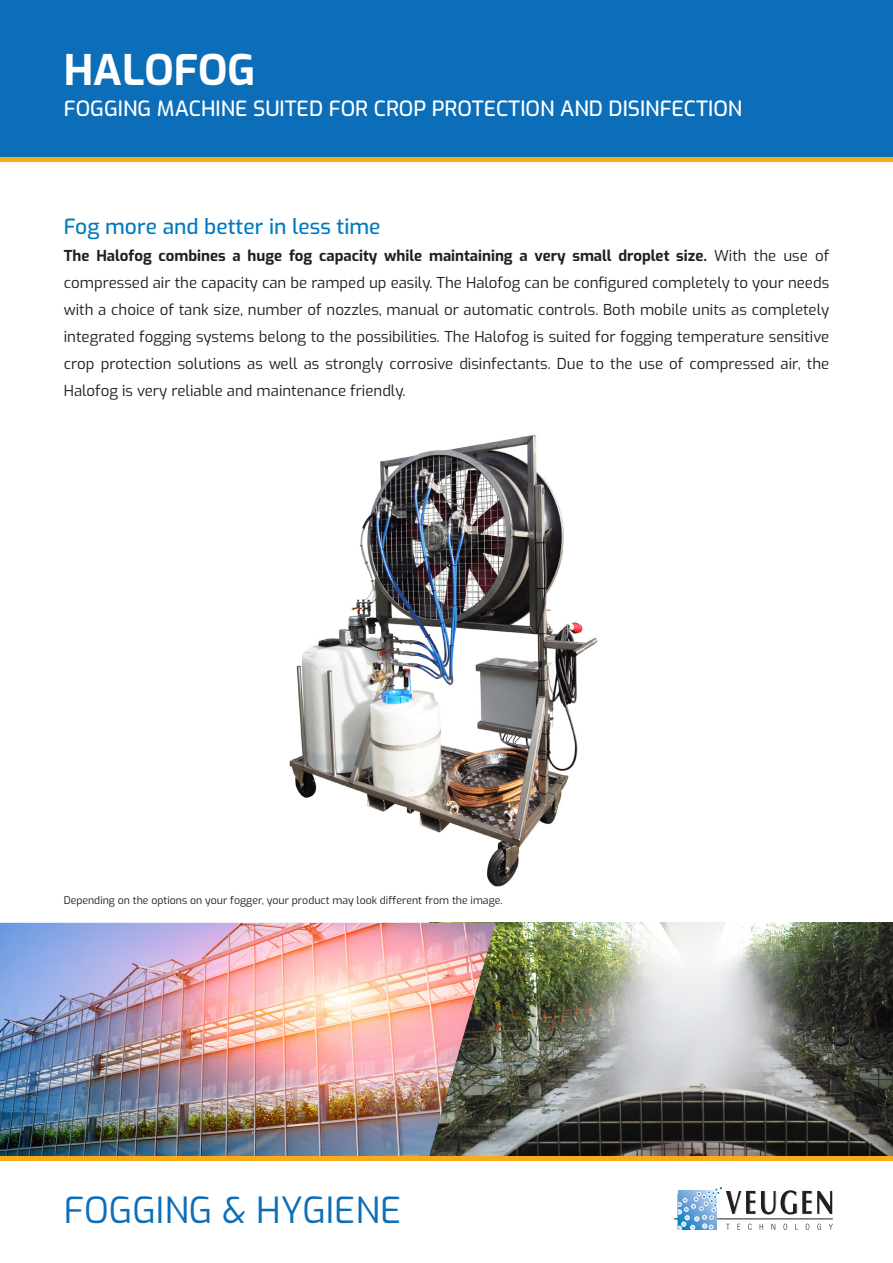
<style>
.page{position:relative;width:893px;height:1263px;background:#fff}
.page>*{position:absolute;margin:0;border:0;box-sizing:border-box;transform-origin:0 0}
.t1{font:700 42px "Exo";color:#fff}
.Folder_kop{font:36px "Exo";color:#0c6eb8}
.t2{font:500 21px "Exo";color:#fff}
.t3{font:500 21px "Exo";color:#0079c2}
.t4{font:15px/27px "Exo";color:#231f20;text-align:justify}
.t5{font:10.5px "Exo";color:#231f20}
.s1{font-weight:700}
</style>
<div class="page">
<div style="left:0;top:0;width:893px;height:157px;background:#0c6eb8"></div>
<div style="left:0;top:157px;width:893px;height:5px;background:#faab1a"></div>
<hr style="left:674px;top:1218px;width:159px;height:1px;background:#231f20">
<svg style="left:677px;top:1186px;width:156px;height:44px"></svg>
<img style="left:289px;top:434px;width:309px;height:453px">
<img style="left:496px;top:923px;width:397px;height:234px">
<img style="left:0;top:923px;width:496px;height:234px">
<hr style="left:0;top:1157px;width:893px;height:4px;background:#faab1a">
<p class="t1" style="left:64px;top:38px;width:193px">HALOFOG</p>
<p class="t2" style="left:64px;top:93px;width:680px">FOGGING MACHINE SUITED FOR CROP PROTECTION AND DISINFECTION</p>
<p class="t3" style="left:64px;top:210px;width:318px">Fog more and better in less time</p>
<p class="t4" style="left:64px;top:241px;width:767px"><span class="s1">The Halofog combines a huge fog capacity while maintaining a very small droplet size.</span> With the use of compressed air the capacity can be ramped up easily. The Halofog can be configured completely to your needs with a choice of tank size, number of nozzles, manual or automatic controls. Both mobile units as completely integrated fogging systems belong to the possibilities. The Halofog is suited for fogging temperature sensitive crop protection solutions as well as strongly corrosive disinfectants. Due to the use of compressed air, the Halofog is very reliable and maintenance friendly.</p>
<p class="t5" style="left:64px;top:892px;width:440px">Depending on the options on your fogger, your product may look different from the image.</p>
<p class="Folder_kop" style="left:64px;top:1183px;width:339px">FOGGING &amp; HYGIENE</p>
</div>
